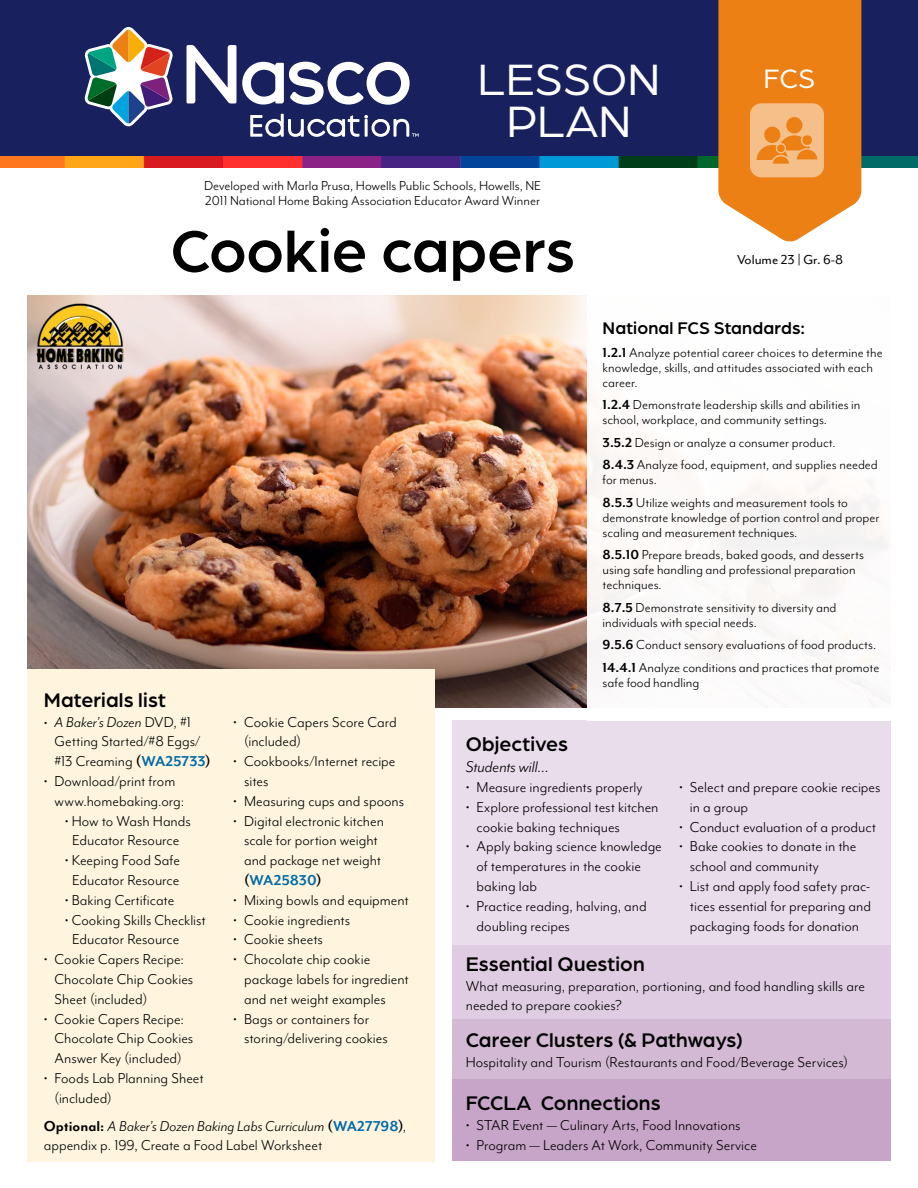
<style>
.page{position:relative;width:918px;height:1188px;background:#fff}
.page>*{position:absolute;margin:0;border:0;box-sizing:border-box;transform-origin:0 0}
.t1{font:500 62.7px "Arboria";letter-spacing:-.005em;color:#000}
.t2{font:46.8px/42.8px "Arboria";color:#fff;text-align:center}
.t3{font:28.35px "Arboria";color:#fff}
.t4{font:500 21px "Arboria";letter-spacing:.005em;color:#000}
.t5{font:500 18px "Arboria";letter-spacing:.01em;color:#000}
.t6{font:italic 18px "Mr Eaves Mod OT";color:#000}
.t7{font:16.5px/19.8px "Mr Eaves Mod OT";color:#000}
.t8{font:15px/15px "Mr Eaves Mod OT";color:#000}
.t9{font:15px "Mr Eaves Mod OT";color:#000}
.s1{font-style:italic}
.s2{font-weight:700}
.s3{font-weight:700;color:#006ba7}
</style>
<div class="page">
<div style="left:452px;top:720px;width:439px;height:225px;background:#e9dceb"></div>
<div style="left:452px;top:945px;width:439px;height:74px;background:#e0cce2"></div>
<div style="left:452px;top:1019px;width:439px;height:61px;background:#d4b9d5"></div>
<div style="left:452px;top:1080px;width:439px;height:81px;background:#c7a5c9"></div>
<img style="left:27px;top:296px;width:560px;height:411px">
<img style="left:0;top:156px;width:918px;height:11px">
<div style="left:0;top:0;width:918px;height:156px;background:#18205d"></div>
<svg style="left:187px;top:45px;width:49px;height:58px"></svg>
<svg style="left:242px;top:62px;width:168px;height:43px"></svg>
<svg style="left:250px;top:114px;width:169px;height:23px"></svg>
<svg style="left:85px;top:27px;width:88px;height:99px"></svg>
<div style="left:27px;top:670px;width:407px;height:492px;background:#fff5de"></div>
<svg style="left:718px;top:0;width:143px;height:242px;background:#ee9136"></svg>
<img style="left:30px;top:301px;width:100px;height:70px">
<h2 class="t2" style="left:477px;top:56px;width:184px">LESSON<br>PLAN</h2>
<p class="t8" style="left:204px;top:178px;width:339px">Developed with Marla Prusa, Howells Public Schools, Howells, NE<br>2011 National Home Baking Association Educator Award Winner</p>
<h1 class="t1" style="left:170px;top:209px;width:406px">Cookie capers</h1>
<h3 class="t3" style="left:764px;top:60px;width:53px">FCS</h3>
<p class="t9" style="left:737px;top:252px;width:108px">Volume 23 | Gr. 6-8</p>
<p class="t4" style="left:44px;top:686px;width:124px">Materials list</p>
<p class="t7" style="left:55px;top:712px;width:158px;text-indent:-11px"><span class="s1">• A Baker’s Dozen</span> DVD, #1<br>Getting Started/#8 Eggs/ #13 Creaming <span class="s2">(</span><span class="s3">WA25733</span><span class="s2">)</span></p>
<p class="t7" style="left:55px;top:771px;width:131px;text-indent:-11px">• Download/print from www.homebaking.org:</p>
<p class="t7" style="left:65px;top:811px;width:128px;text-align:center">• How to Wash Hands<br>Educator Resource</p>
<p class="t7" style="left:65px;top:851px;width:117px;text-align:center">• Keeping Food Safe<br>Educator Resource</p>
<p class="t7" style="left:65px;top:890px;width:111px">• Baking Certificate</p>
<p class="t7" style="left:72px;top:910px;width:135px;text-indent:-8px">• Cooking Skills Checklist<br>Educator Resource</p>
<p class="t7" style="left:55px;top:950px;width:140px;text-indent:-11px">• Cookie Capers Recipe:<br>Chocolate Chip Cookies<br>Sheet (included)</p>
<p class="t7" style="left:55px;top:1009px;width:140px;text-indent:-11px">• Cookie Capers Recipe:<br>Chocolate Chip Cookies<br>Answer Key (included)</p>
<p class="t7" style="left:55px;top:1068px;width:151px;text-indent:-11px">• Foods Lab Planning Sheet (included)</p>
<p class="t7" style="left:244px;top:712px;width:154px;text-indent:-11px">• Cookie Capers Score Card (included)</p>
<p class="t7" style="left:244px;top:752px;width:153px;text-indent:-11px">• Cookbooks/Internet recipe sites</p>
<p class="t7" style="left:233px;top:791px;width:173px">• Measuring cups and spoons</p>
<p class="t7" style="left:244px;top:811px;width:141px;text-indent:-11px">• Digital electronic kitchen scale for portion weight and package net weight <span class="s2">(</span><span class="s3">WA25830</span><span class="s2">)</span></p>
<p class="t7" style="left:233px;top:890px;width:177px">• Mixing bowls and equipment</p>
<p class="t7" style="left:233px;top:910px;width:119px">• Cookie ingredients</p>
<p class="t7" style="left:233px;top:930px;width:91px">• Cookie sheets</p>
<p class="t7" style="left:244px;top:950px;width:166px;text-indent:-11px">• Chocolate chip cookie package labels for ingredient and net weight examples</p>
<p class="t7" style="left:244px;top:1009px;width:145px;text-indent:-11px">• Bags or containers for storing/delivering cookies</p>
<p class="t7" style="left:44px;top:1116px;width:364px"><span class="s2">Optional:</span> <span class="s1">A Baker’s Dozen Baking Labs Curriculum</span> <span class="s2">(</span><span class="s3">WA27798</span><span class="s2">)</span>, appendix p. 199, Create a Food Label Worksheet</p>
<p class="t5" style="left:603px;top:316px;width:204px">National FCS Standards:</p>
<p class="t8" style="left:603px;top:345px;width:282px"><span class="s2">1.2.1</span> Analyze potential career choices to determine the knowledge, skills, and attitudes associated with each career.</p>
<p class="t8" style="left:603px;top:397px;width:259px"><span class="s2">1.2.4</span> Demonstrate leadership skills and abilities in school, workplace, and community settings.</p>
<p class="t8" style="left:603px;top:431px;width:277px;line-height:22.5px"><span class="s2">3.5.2</span> Design or analyze a consumer product.<br><span class="s2">8.4.3</span> Analyze food, equipment, and supplies needed</p>
<p class="t8" style="left:603px;top:469px;width:247px;line-height:22.5px">for menus.<br><span class="s2">8.5.3</span> Utilize weights and measurement tools to</p>
<p class="t8" style="left:603px;top:510px;width:279px">demonstrate knowledge of portion control and proper scaling and measurement techniques.</p>
<p class="t8" style="left:603px;top:547px;width:263px"><span class="s2">8.5.10</span> Prepare breads, baked goods, and desserts using safe handling and professional preparation techniques.</p>
<p class="t8" style="left:603px;top:600px;width:235px"><span class="s2">8.7.5</span> Demonstrate sensitivity to diversity and individuals with special needs.</p>
<p class="t8" style="left:603px;top:634px;width:278px;line-height:22.5px"><span class="s2">9.5.6</span> Conduct sensory evaluations of food products.<br><span class="s2">14.4.1</span> Analyze conditions and practices that promote</p>
<p class="t8" style="left:603px;top:675px;width:98px">safe food handling</p>
<p class="t4" style="left:466px;top:729px;width:104px">Objectives</p>
<p class="t6" style="left:466px;top:757px;width:85px">Students will…</p>
<p class="t7" style="left:466px;top:777px;width:178px">• Measure ingredients properly</p>
<p class="t7" style="left:477px;top:797px;width:183px;text-indent:-11px">• Explore professional test kitchen cookie baking techniques</p>
<p class="t7" style="left:477px;top:837px;width:187px;text-indent:-11px">• Apply baking science knowledge of temperatures in the cookie baking lab</p>
<p class="t7" style="left:477px;top:896px;width:172px;text-indent:-11px">• Practice reading, halving, and doubling recipes</p>
<p class="t7" style="left:690px;top:777px;width:192px;text-indent:-11px">• Select and prepare cookie recipes in a group</p>
<p class="t7" style="left:679px;top:817px;width:199px">• Conduct evaluation of a product</p>
<p class="t7" style="left:690px;top:837px;width:168px;text-indent:-11px">• Bake cookies to donate in the school and community</p>
<p class="t7" style="left:690px;top:876px;width:183px;text-align:justify;text-indent:-11px">• List and apply food safety prac&shy;tices essential for preparing and packaging foods for donation</p>
<p class="t4" style="left:466px;top:950px;width:180px">Essential Question</p>
<p class="t7" style="left:466px;top:976px;width:401px">What measuring, preparation, portioning, and food handling skills are needed to prepare cookies?</p>
<p class="t4" style="left:466px;top:1026px;width:279px">Career Clusters (&amp; Pathways)</p>
<p class="t7" style="left:466px;top:1052px;width:384px">Hospitality and Tourism (Restaurants and Food/Beverage Services)</p>
<p class="t4" style="left:466px;top:1089px;width:196px">FCCLA Connections</p>
<p class="t7" style="left:466px;top:1115px;width:276px">• STAR Event — Culinary Arts, Food Innovations</p>
<p class="t7" style="left:466px;top:1135px;width:293px">• Program — Leaders At Work, Community Service</p>
</div>
